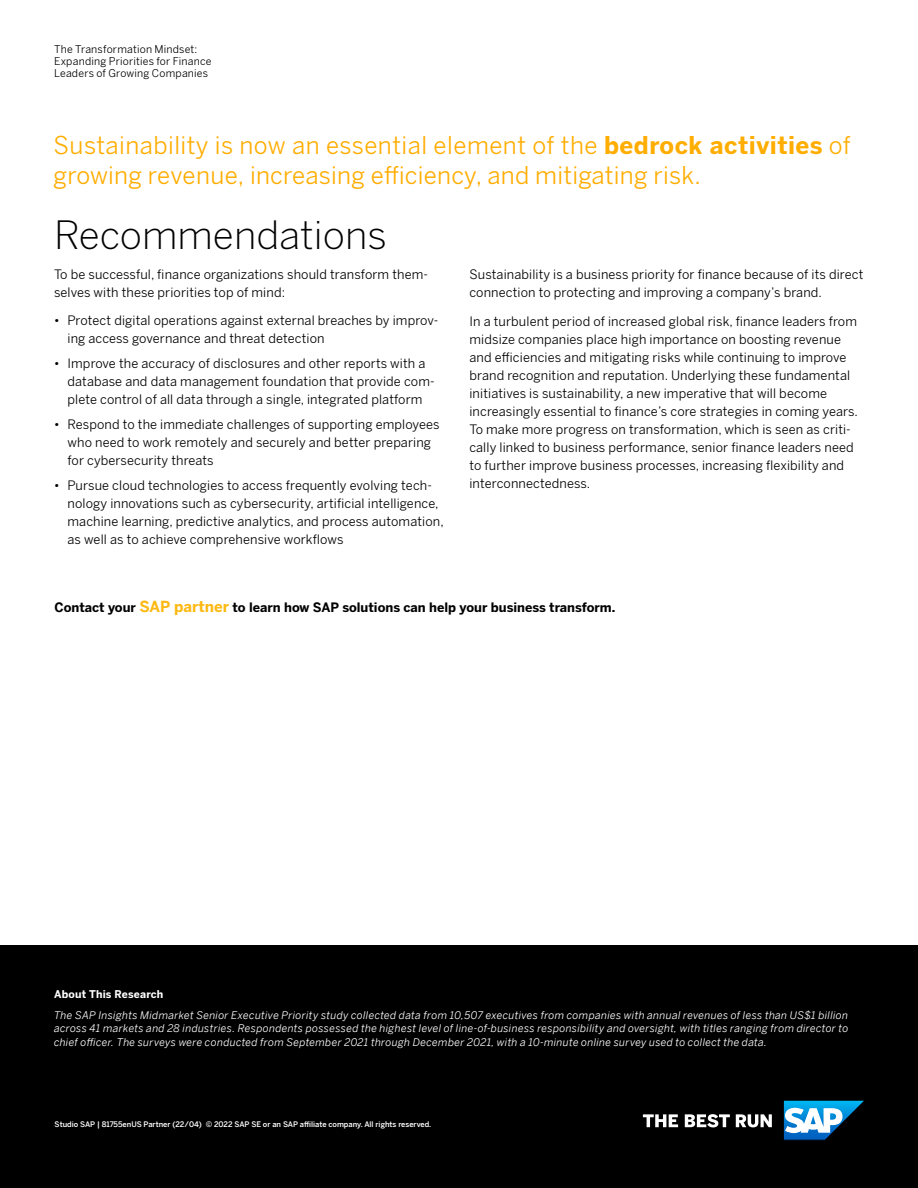
<style>
.page{position:relative;width:918px;height:1188px;background:#fff}
.page>*{position:absolute;margin:0;border:0;box-sizing:border-box;transform-origin:0 0}
.t1{font:300 39px "Benton Sans";color:#000}
.t2{font:24px/30px "Benton Sans";letter-spacing:.01em;color:#ffad00}
.t3{font:12.75px/18px "Benton Sans";letter-spacing:.01em;color:#000}
.t4{font:700 12.75px "Benton Sans";color:#000}
.t5{font:italic 10.5px/13.5px "Benton Sans";letter-spacing:.025em;color:#fff;text-align:justify}
.t6{font:10.5px/12px "Benton Sans";letter-spacing:.02em;color:#000}
.t7{font:700 10.5px "Benton Sans";letter-spacing:.02em;color:#fff}
.t8{font:500 7.5px "Benton Sans";color:#fff}
.s1{font-weight:700}
.s2{font-style:italic}
.s3{font-size:15px;color:#fdb913}
</style>
<div class="page">
<div style="left:0;top:945px;width:918px;height:243px;background:#000"></div>
<svg style="left:643px;top:1114px;width:129px;height:13px"></svg>
<svg style="left:784px;top:1101px;width:80px;height:39px"></svg>
<p class="t6" style="left:54px;top:42px;width:159px">The Transformation Mindset:<br>Expanding Priorities for Finance<br>Leaders of Growing Companies</p>
<h2 class="t2" style="left:54px;top:127px;width:799px">Sustainability is now an essential element of the <span class="s1">bedrock activities</span> of growing revenue, increasing efficiency, and mitigating risk.</h2>
<h1 class="t1" style="left:54px;top:201px;width:334px">Recommendations</h1>
<p class="t3" style="left:54px;top:264px;width:376px">To be successful, finance organizations should transform them&shy;selves with these priorities top of mind:</p>
<p class="t3" style="left:68px;top:310px;width:372px;text-indent:-14px"><span class="s2">•</span> Protect digital operations against external breaches by improv&shy;ing access governance and threat detection</p>
<p class="t3" style="left:68px;top:353px;width:369px;text-indent:-14px"><span class="s2">•</span> Improve the accuracy of disclosures and other reports with a database and data management foundation that provide com&shy;plete control of all data through a single, integrated platform</p>
<p class="t3" style="left:68px;top:414px;width:374px;text-indent:-14px"><span class="s2">•</span> Respond to the immediate challenges of supporting employees who need to work remotely and securely and better preparing for cybersecurity threats</p>
<p class="t3" style="left:68px;top:474px;width:378px;text-indent:-14px"><span class="s2">•</span> Pursue cloud technologies to access frequently evolving tech&shy;nology innovations such as cybersecurity, artificial intelligence, machine learning, predictive analytics, and process automation, as well as to achieve comprehensive workflows</p>
<p class="t3" style="left:469px;top:264px;width:395px">Sustainability is a business priority for finance because of its direct connection to protecting and improving a company’s brand.</p>
<p class="t3" style="left:469px;top:310px;width:390px">In a turbulent period of increased global risk, finance leaders from midsize companies place high importance on boosting revenue and efficiencies and mitigating risks while continuing to improve brand recognition and reputation. Underlying these fundamental initiatives is sustainability, a new imperative that will become increasingly essential to finance’s core strategies in coming years.<br>To make more progress on transformation, which is seen as criti&shy;cally linked to business performance, senior finance leaders need to further improve business processes, increasing flexibility and interconnectedness.</p>
<p class="t4" style="left:55px;top:597px;width:562px">Contact your <span class="s3">SAP partner</span> to learn how SAP solutions can help your business transform.</p>
<p class="t7" style="left:54px;top:985px;width:111px">About This Research</p>
<p class="t5" style="left:54px;top:1007px;width:796px">The SAP Insights Midmarket Senior Executive Priority study collected data from 10,507 executives from companies with annual revenues of less than US$1 billion across 41 markets and 28 industries. Respondents possessed the highest level of line-of-business responsibility and oversight, with titles ranging from director to chief officer. The surveys were conducted from September 2021 through December 2021, with a 10-minute online survey used to collect the data.</p>
<p class="t8" style="left:55px;top:1118px;width:378px">Studio SAP | 81755enUS Partner (22/04) © 2022 SAP SE or an SAP affiliate company. All rights reserved.</p>
</div>
